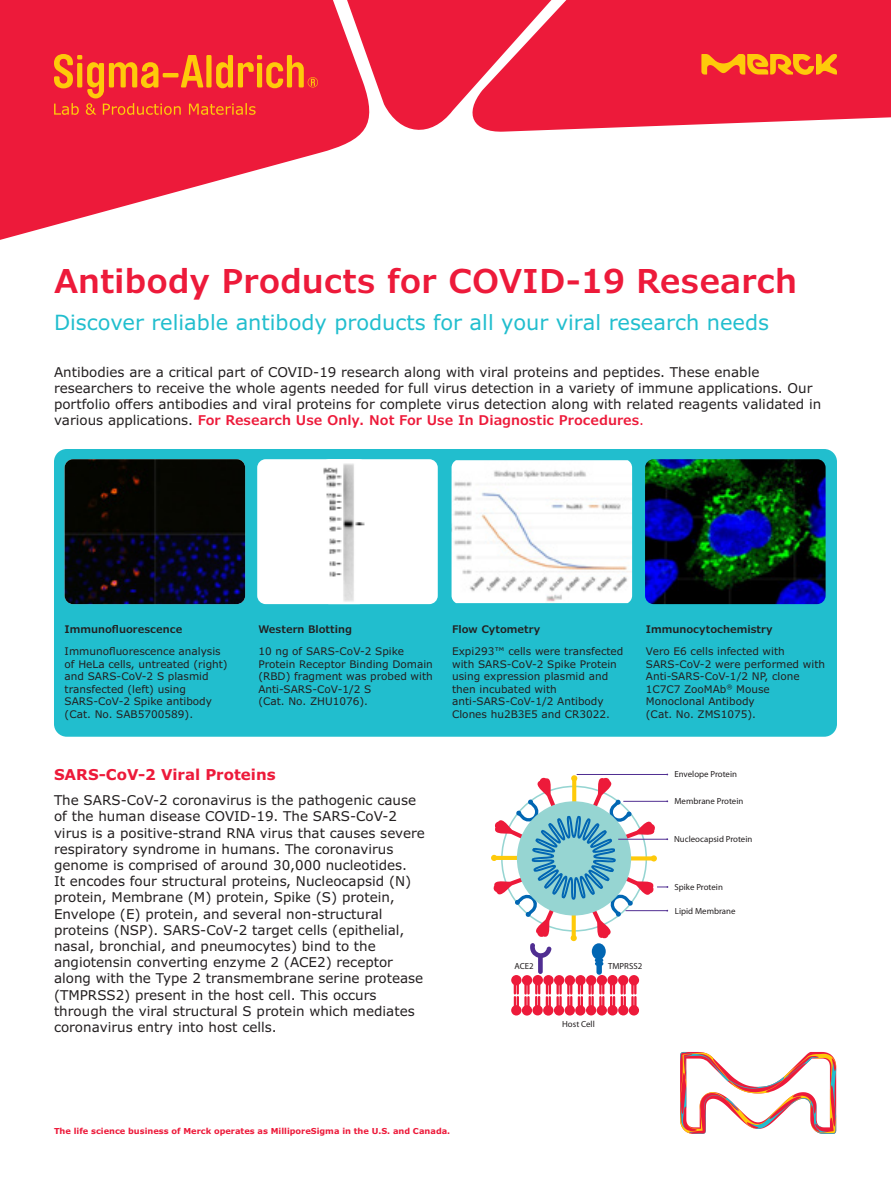
<style>
.page{position:relative;width:891px;height:1188px;background:#fff}
.page>*{position:absolute;margin:0;border:0;box-sizing:border-box;transform-origin:0 0}
.Headline_22_24{font:600 33px "Verdana Pro";color:#ed1a3a}
.Subhead_14_16{font:21px "Verdana Pro";color:#21bece}
.Body_Head_10_12{font:700 15px "Verdana Pro";color:#ed1a3a}
.Body_Copy_9_11{font:13.5px/16.2px "Verdana Pro";color:#231f20}
.Body_Copy_9_11-2{font:10.5px/12.6px "Verdana Pro";color:#231f20}
.Body_Copy_9_11-3{font:600 10.5px "Verdana Pro";color:#231f20}
.t1{font:8.85px "Myriad Pro";color:#231f20}
.Endorsement_-__Legal{font:700 8.25px "Verdana Pro";color:#ed1a3a}
.s1{font-weight:600;color:#ed1a3a}
.s2{color:#ed1a3a}
</style>
<div class="page">
<svg style="left:0;top:0;width:354px;height:240px;fill:#ed1a3a"></svg>
<svg style="left:882px;top:0;width:9px;height:118px"></svg>
<svg style="left:180px;top:0;width:702px;height:139px;background:#ef3753"></svg>
<svg style="left:54px;top:54px;width:264px;height:61px;background:#f1482d"></svg>
<svg style="left:680px;top:1052px;width:156px;height:82px"></svg>
<div style="left:54px;top:449px;width:783px;height:288px;background:#21bece;border-radius:13px"></div>
<div style="left:257px;top:459px;width:181px;height:145px;background:#fff;border-radius:9px"></div>
<img style="left:65px;top:459px;width:180px;height:145px">
<img style="left:322px;top:459px;width:44px;height:143px">
<img style="left:452px;top:460px;width:180px;height:143px">
<img style="left:645px;top:459px;width:181px;height:145px">
<svg style="left:491px;top:774px;width:177px;height:201px"></svg>
<div style="left:511px;top:975px;width:11px;height:10px;background:#ed1a3a;border-radius:50%"></div>
<div style="left:522px;top:975px;width:10px;height:10px;background:#ed1a3a;border-radius:50%"></div>
<div style="left:533px;top:975px;width:10px;height:10px;background:#ed1a3a;border-radius:50%"></div>
<div style="left:543px;top:975px;width:11px;height:10px;background:#ed1a3a;border-radius:50%"></div>
<div style="left:554px;top:975px;width:10px;height:10px;background:#ed1a3a;border-radius:50%"></div>
<div style="left:565px;top:975px;width:10px;height:10px;background:#ed1a3a;border-radius:50%"></div>
<div style="left:575px;top:975px;width:11px;height:10px;background:#ed1a3a;border-radius:50%"></div>
<div style="left:586px;top:975px;width:10px;height:10px;background:#ed1a3a;border-radius:50%"></div>
<div style="left:597px;top:975px;width:10px;height:10px;background:#ed1a3a;border-radius:50%"></div>
<div style="left:597px;top:1005px;width:10px;height:11px;background:#ed1a3a;border-radius:50%"></div>
<svg style="left:589px;top:983px;width:15px;height:25px"></svg>
<div style="left:586px;top:1005px;width:10px;height:10px;background:#ed1a3a;border-radius:50%"></div>
<svg style="left:578px;top:985px;width:5px;height:21px"></svg>
<div style="left:575px;top:1005px;width:10px;height:11px;background:#ed1a3a;border-radius:50%"></div>
<div style="left:607px;top:975px;width:11px;height:10px;background:#ed1a3a;border-radius:50%"></div>
<div style="left:618px;top:975px;width:10px;height:10px;background:#ed1a3a;border-radius:50%"></div>
<div style="left:629px;top:975px;width:10px;height:10px;background:#ed1a3a;border-radius:50%"></div>
<div style="left:629px;top:1005px;width:10px;height:11px;background:#ed1a3a;border-radius:50%"></div>
<svg style="left:621px;top:983px;width:16px;height:25px"></svg>
<div style="left:618px;top:1005px;width:10px;height:10px;background:#ed1a3a;border-radius:50%"></div>
<svg style="left:610px;top:985px;width:5px;height:20px"></svg>
<div style="left:607px;top:1005px;width:11px;height:11px;background:#ed1a3a;border-radius:50%"></div>
<div style="left:565px;top:1005px;width:10px;height:11px;background:#ed1a3a;border-radius:50%"></div>
<svg style="left:557px;top:983px;width:15px;height:25px"></svg>
<div style="left:554px;top:1005px;width:10px;height:11px;background:#ed1a3a;border-radius:50%"></div>
<svg style="left:546px;top:985px;width:5px;height:21px"></svg>
<div style="left:543px;top:1005px;width:10px;height:11px;background:#ed1a3a;border-radius:50%"></div>
<div style="left:532px;top:1005px;width:11px;height:10px;background:#ed1a3a;border-radius:50%"></div>
<div style="left:522px;top:1005px;width:10px;height:11px;background:#ed1a3a;border-radius:50%"></div>
<svg style="left:514px;top:983px;width:26px;height:25px"></svg>
<div style="left:511px;top:1005px;width:11px;height:11px;background:#ed1a3a;border-radius:50%"></div>
<svg style="left:701px;top:54px;width:136px;height:21px;background:#f67f1e"></svg>
<p class="Headline_22_24" style="left:54px;top:259px;width:745px">Antibody Products for COVID-19 Research</p>
<p class="Subhead_14_16" style="left:54px;top:309px;width:717px">Discover reliable antibody products for all your viral research needs</p>
<p class="Body_Copy_9_11" style="left:54px;top:364px;width:769px">Antibodies are a critical part of COVID-19 research along with viral proteins and peptides. These enable researchers to receive the whole agents needed for full virus detection in a variety of immune applications. Our portfolio offers antibodies and viral proteins for complete virus detection along with related reagents validated in various applications. <span class="s1">For Research Use Only. Not For Use In Diagnostic Procedures</span><span class="s2">.</span></p>
<p class="Body_Copy_9_11-3" style="left:65px;top:623px;width:119px">Immunofluorescence</p>
<p class="Body_Copy_9_11-2" style="left:65px;top:645px;width:165px">Immunofluorescence analysis of HeLa cells, untreated (right) and SARS-CoV-2 S plasmid transfected (left) using<br>SARS-CoV-2 Spike antibody (Cat. No. SAB5700589).</p>
<p class="Body_Copy_9_11-3" style="left:258px;top:623px;width:95px">Western Blotting</p>
<p class="Body_Copy_9_11-2" style="left:258px;top:645px;width:176px">10 ng of SARS-CoV-2 Spike<br>Protein Receptor Binding Domain (RBD) fragment was probed with<br>Anti-SARS-CoV-1/2 S<br>(Cat. No. ZHU1076).</p>
<p class="Body_Head_10_12" style="left:54px;top:765px;width:223px">SARS-CoV-2 Viral Proteins</p>
<p class="Body_Copy_9_11" style="left:54px;top:792px;width:372px">The SARS-CoV-2 coronavirus is the pathogenic cause of the human disease COVID-19. The SARS-CoV-2 virus is a positive-strand RNA virus that causes severe respiratory syndrome in humans. The coronavirus genome is comprised of around 30,000 nucleotides.<br>It encodes four structural proteins, Nucleocapsid (N) protein, Membrane (M) protein, Spike (S) protein, Envelope (E) protein, and several non-structural proteins (NSP). SARS-CoV-2 target cells (epithelial, nasal, bronchial, and pneumocytes) bind to the angiotensin converting enzyme 2 (ACE2) receptor along with the Type 2 transmembrane serine protease (TMPRSS2) present in the host cell. This occurs through the viral structural S protein which mediates coronavirus entry into host cells.</p>
<p class="Body_Copy_9_11-3" style="left:452px;top:623px;width:90px">Flow Cytometry</p>
<p class="Body_Copy_9_11-2" style="left:452px;top:645px;width:173px">Expi293™ cells were transfected with SARS-CoV-2 Spike Protein using expression plasmid and then incubated with anti-SARS-CoV-1/2 Antibody<br>Clones hu2B3E5 and CR3022.</p>
<p class="Body_Copy_9_11-3" style="left:646px;top:623px;width:128px">Immunocytochemistry</p>
<p class="Body_Copy_9_11-2" style="left:646px;top:645px;width:181px">Vero E6 cells infected with<br>SARS-CoV-2 were performed with<br>Anti-SARS-CoV-1/2 NP, clone<br>1C7C7 ZooMAb<sup>®</sup> Mouse<br>Monoclonal Antibody<br>(Cat. No. ZMS1075).</p>
<p class="t1" style="left:675px;top:769px;width:64px">Envelope Protein</p>
<p class="t1" style="left:674px;top:796px;width:70px">Membrane Protein</p>
<p class="t1" style="left:674px;top:834px;width:80px">Nucleocapsid Protein</p>
<p class="t1" style="left:675px;top:882px;width:50px">Spike Protein</p>
<p class="t1" style="left:675px;top:905px;width:62px">Lipid Membrane</p>
<p class="t1" style="left:515px;top:960px;width:21px">ACE2</p>
<p class="t1" style="left:608px;top:960px;width:36px">TMPRSS2</p>
<p class="t1" style="left:562px;top:1018px;width:34px">Host Cell</p>
<p class="Endorsement_-__Legal" style="left:54px;top:1126px;width:398px">The life science business of Merck operates as MilliporeSigma in the U.S. and Canada.</p>
</div>
